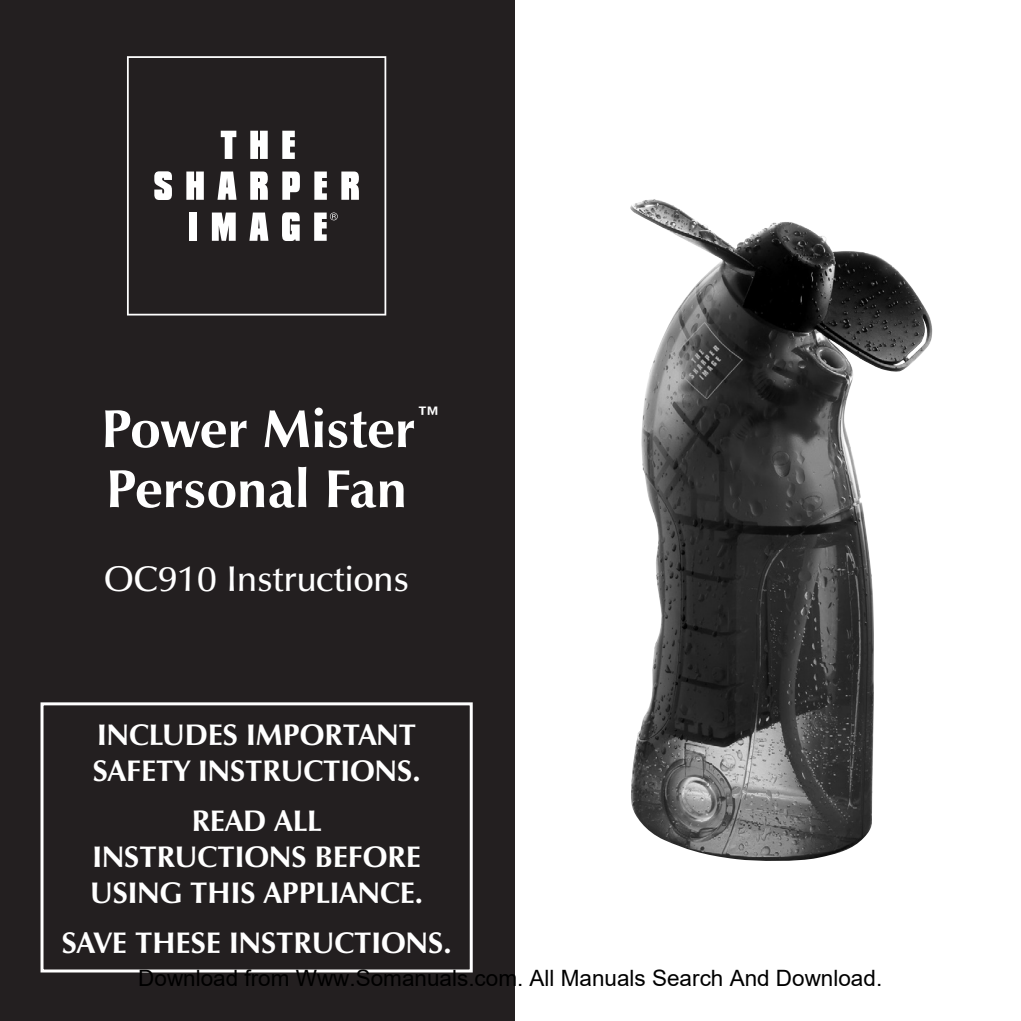
<style>
.page{position:relative;width:1021px;height:1021px;background:#fff}
.page>*{position:absolute;margin:0;border:0;box-sizing:border-box;transform-origin:0 0}
.t1{font:700 54px/60px "Zapf Humanist 601 BT";color:#fff}
.t2{font:600 36px "Zapf Humanist 601 BT";color:#fff}
.t3{font:700 30px/36px "Zapf Humanist 601 BT";color:#fff}
.t4{font:22.5px "Arial";color:#000}
</style>
<div class="page">
<img style="left:630px;top:199px;width:302px;height:662px">
<div style="left:0;top:0;width:515px;height:1020px;background:#231f20"></div>
<svg style="left:127px;top:56px;width:259px;height:259px"></svg>
<svg style="left:221px;top:131px;width:15px;height:28px"></svg>
<svg style="left:250px;top:131px;width:18px;height:28px"></svg>
<svg style="left:282px;top:131px;width:13px;height:28px"></svg>
<div style="left:189px;top:212px;width:8px;height:29px;background:#fff"></div>
<svg style="left:212px;top:212px;width:24px;height:29px"></svg>
<svg style="left:249px;top:212px;width:19px;height:29px"></svg>
<svg style="left:282px;top:212px;width:18px;height:29px"></svg>
<svg style="left:154px;top:171px;width:18px;height:29px"></svg>
<svg style="left:186px;top:171px;width:18px;height:29px"></svg>
<svg style="left:217px;top:171px;width:19px;height:29px"></svg>
<svg style="left:250px;top:171px;width:18px;height:29px"></svg>
<svg style="left:282px;top:171px;width:18px;height:29px"></svg>
<svg style="left:314px;top:171px;width:13px;height:29px"></svg>
<svg style="left:341px;top:171px;width:18px;height:29px"></svg>
<svg style="left:314px;top:212px;width:24px;height:29px"></svg>
<div style="left:40px;top:702px;width:432px;height:270px;border:3px solid #fff"></div>
<h1 class="t1" style="left:101px;top:398px;width:342px">Power Mister<sup>™<br></sup>Personal Fan</h1>
<p class="t2" style="left:104px;top:556px;width:306px">OC910 Instructions</p>
<p class="t3" style="left:93px;top:717px;width:329px">INCLUDES IMPORTANT<br>SAFETY INSTRUCTIONS.</p>
<p class="t3" style="left:90px;top:802px;width:334px;text-align:center">READ ALL<br>INSTRUCTIONS BEFORE<br>USING THIS APPLIANCE.</p>
<p class="t3" style="left:62px;top:924px;width:391px">SAVE THESE INSTRUCTIONS.</p>
<p class="t4" style="left:138px;top:965px;width:745px">Download from Www.Somanuals.com. All Manuals Search And Download.</p>
</div>
